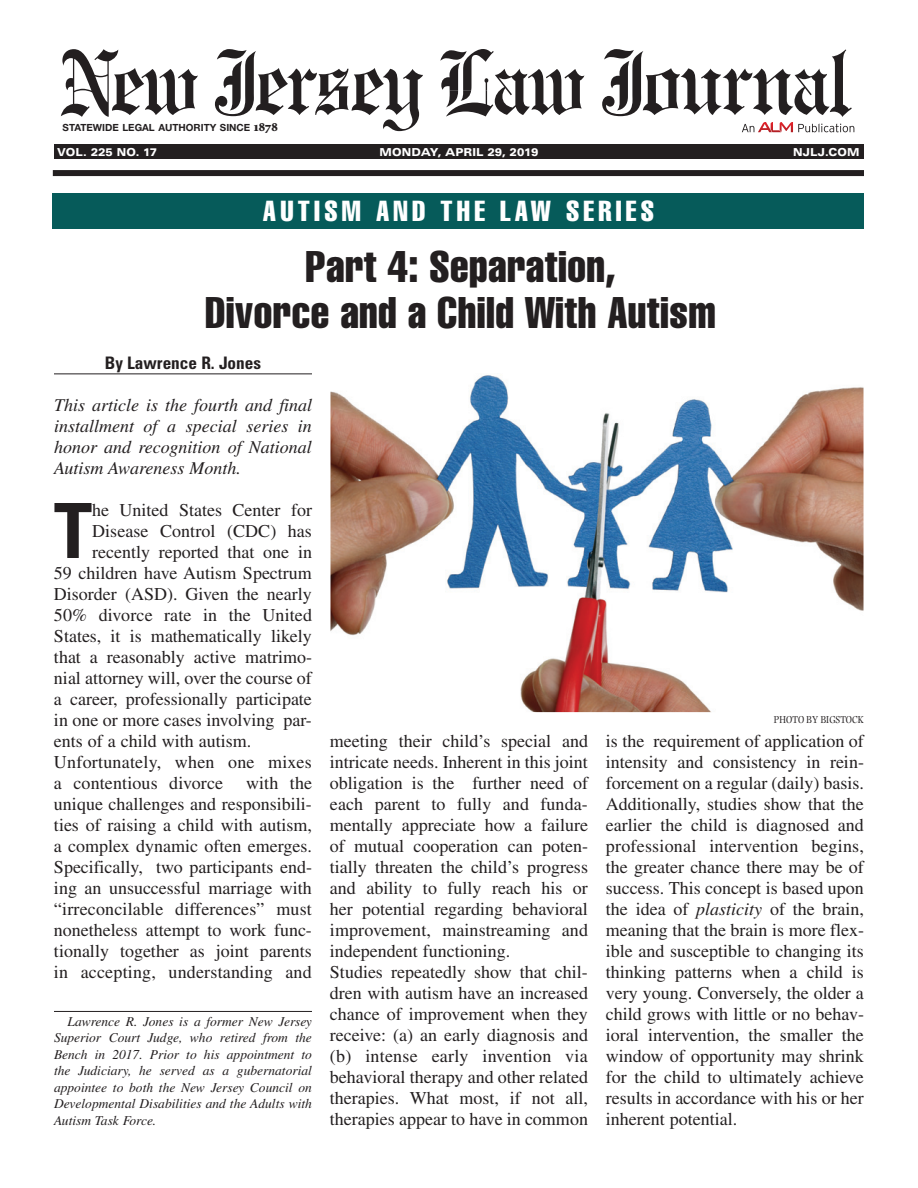
<style>
.page{position:relative;width:918px;height:1188px;background:#fff}
.page>*{position:absolute;margin:0;border:0;box-sizing:border-box;transform-origin:0 0}
.t1{font:700 condensed 76.2px "Univers LT Std";color:#231f20}
.t2{font:43.5px/46.5px "Helvetica LT Std Comp";letter-spacing:.01em;color:#231f20;text-align:center}
.t3{font:28.5px "Helvetica LT Std Comp";letter-spacing:.15em;color:#fff}
.t4{font:18px/21px "Times LT Std";color:#231f20;text-align:justify}
.t5{font:italic 18px/21px "Times LT Std";color:#231f20;text-align:justify}
.t6{font:700 condensed 17.25px "Univers LT Std";color:#231f20}
.t7{font:italic 13.5px/16.5px "Times LT Std";color:#231f20;text-align:justify}
.t8{font:900 expanded 10.95px "Univers LT Std";letter-spacing:.01em;color:#fff;scale:.9 1}
.t9{font:10.5px "Photina MT Std";letter-spacing:.01em;color:#231f20;scale:.9 1}
.t10{font:700 9.9px "Helvetica Neue LT Std";color:#231f20}
.s1{font-family:"Minion Std";font-weight:900;font-size:13.2px}
.s2{font-style:italic}
</style>
<div class="page">
<div style="left:53px;top:170px;width:811px;height:6px;background:#231f20"></div>
<div style="left:54px;top:144px;width:810px;height:15px;background:#231f20"></div>
<svg style="left:61px;top:49px;width:137px;height:68px"></svg>
<svg style="left:215px;top:49px;width:208px;height:82px"></svg>
<svg style="left:440px;top:49px;width:144px;height:68px"></svg>
<svg style="left:602px;top:49px;width:252px;height:83px"></svg>
<div style="left:53px;top:193px;width:811px;height:36px;background:#065b5a"></div>
<hr style="left:54px;top:374px;width:258px;height:1px;background:#231f20">
<hr style="left:54px;top:1011px;width:258px;height:1px;background:#231f20">
<img style="left:332px;top:375px;width:530px;height:336px">
<p class="t10" style="left:63px;top:122px;width:217px">STATEWIDE LEGAL AUTHORITY SINCE <span class="s1">1878</span></p>
<p class="t8" style="left:57px;top:146px;width:112px">VOL. 225 NO. 17</p>
<p class="t8" style="left:380px;top:146px;width:178px">MONDAY, APRIL 29, 2019</p>
<p class="t8" style="left:793px;top:146px;width:62px">NJLJ.COM</p>
<h3 class="t3" style="left:263px;top:193px;width:391px">Autism and the Law Series</h3>
<h2 class="t2" style="left:205px;top:242px;width:512px">Part 4: Separation,<br>Divorce and a Child With Autism</h2>
<p class="t6" style="left:105px;top:352px;width:158px">By Lawrence R. Jones</p>
<p class="t5" style="left:54px;top:395px;width:260px">This article is the fourth and final installment of a special series in honor and recognition of National Autism Awareness Month.</p>
<h1 class="t1" style="left:54px;top:484px;width:40px">T</h1>
<p class="t4" style="left:92px;top:499px;width:221px">he United States Center for</p>
<p class="t4" style="left:92px;top:520px;width:221px">Disease Control (CDC) has</p>
<p class="t4" style="left:92px;top:541px;width:221px">recently reported that one in</p>
<p class="t4" style="left:54px;top:562px;width:259px">59 children have Autism Spectrum</p>
<p class="t4" style="left:54px;top:583px;width:259px">Disorder (ASD). Given the nearly</p>
<p class="t4" style="left:54px;top:604px;width:260px">50% divorce rate in the United</p>
<p class="t4" style="left:54px;top:625px;width:259px">States, it is mathematically likely</p>
<p class="t4" style="left:54px;top:646px;width:260px">that a reasonably active matrimo-</p>
<p class="t4" style="left:54px;top:667px;width:259px">nial attorney will, over the course of</p>
<p class="t4" style="left:54px;top:688px;width:259px">a career, professionally participate</p>
<p class="t4" style="left:54px;top:709px;width:259px">in one or more cases involving par-</p>
<p class="t4" style="left:54px;top:730px;width:199px">ents of a child with autism.</p>
<p class="t4" style="left:54px;top:751px;width:259px">Unfortunately, when one mixes</p>
<p class="t4" style="left:54px;top:772px;width:171px">a contentious divorce</p>
<p class="t4" style="left:54px;top:772px;width:260px;text-indent:192px">with the unique challenges and responsibili&shy;ties of raising a child with autism, a complex dynamic often emerges.<br>Specifically, two participants end&shy;ing an unsuccessful marriage with “irreconcilable differences” must nonetheless attempt to work func&shy;tionally together as joint parents in accepting, understanding and</p>
<p class="t7" style="left:54px;top:1013px;width:260px;text-indent:14px">Lawrence R. Jones is a former New Jersey Superior Court Judge, who retired from the Bench in 2017. Prior to his appointment to the Judiciary, he served as a gubernatorial appointee to both the New Jersey Council on Developmental Disabilities and the Adults with Autism Task Force.</p>
<p class="t9" style="left:774px;top:714px;width:102px">PHOTO BY BIGSTOCK</p>
<p class="t4" style="left:330px;top:731px;width:260px;text-align:left">meeting their child’s special and intricate needs. Inherent in this joint obligation is the further need of each parent to fully and funda&shy;mentally appreciate how a failure of mutual cooperation can poten&shy;tially threaten the child’s progress and ability to fully reach his or her potential regarding behavioral improvement, mainstreaming and independent functioning.<br>Studies repeatedly show that chil&shy;dren with autism have an increased chance of improvement when they receive: (a) an early diagnosis and (b) intense early invention via behavioral therapy and other related therapies. What most, if not all, therapies appear to have in common</p>
<p class="t4" style="left:606px;top:731px;width:260px">is the requirement of application of intensity and consistency in rein&shy;forcement on a regular (daily) basis.<br>Additionally, studies show that the earlier the child is diagnosed and professional intervention begins, the greater chance there may be of success. This concept is based upon the idea of <span class="s2">plasticity</span> of the brain, meaning that the brain is more flex&shy;ible and susceptible to changing its thinking patterns when a child is very young. Conversely, the older a child grows with little or no behav&shy;ioral intervention, the smaller the window of opportunity may shrink for the child to ultimately achieve results in accordance with his or her inherent potential.</p>
</div>
